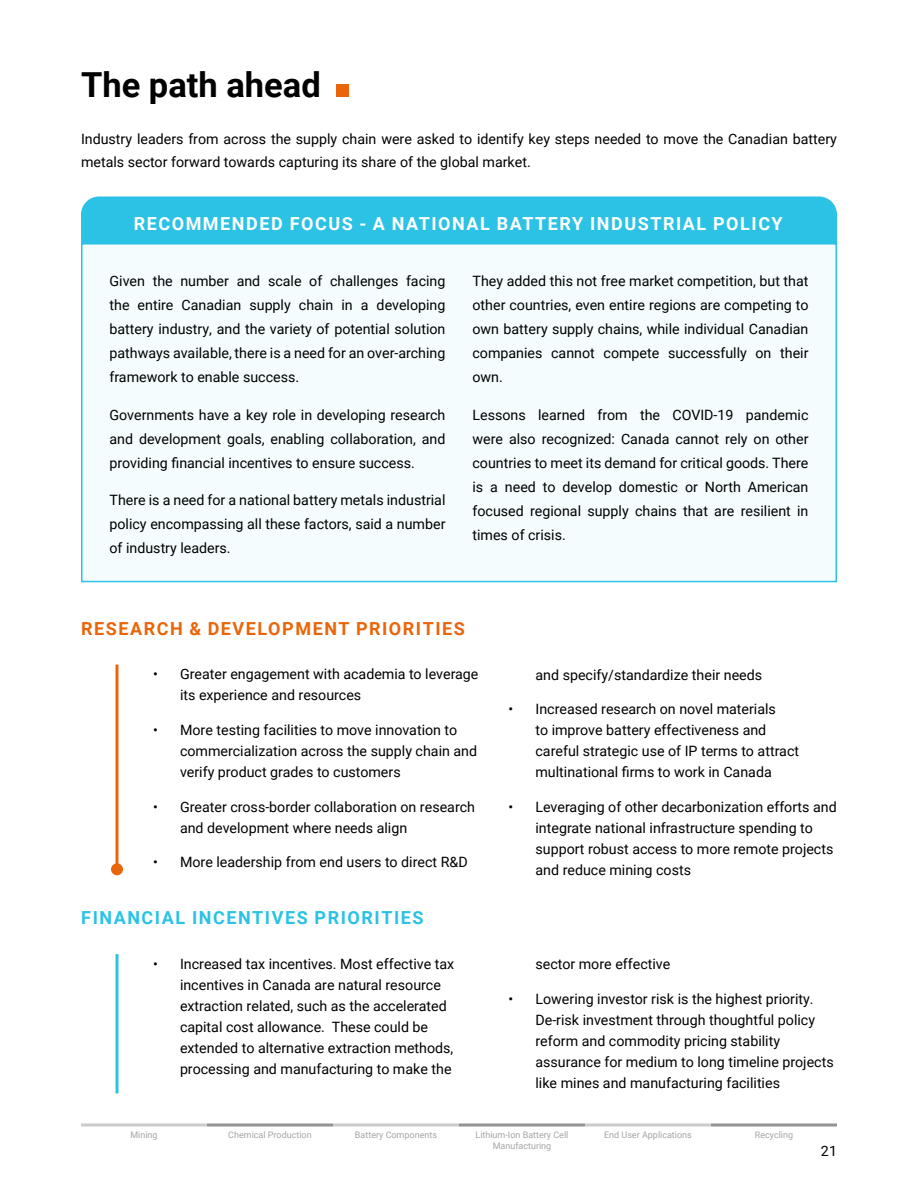
<style>
.page{position:relative;width:918px;height:1188px;background:#fff}
.page>*{position:absolute;margin:0;border:0;box-sizing:border-box;transform-origin:0 0}
.t1{font:700 34.5px "Roboto";color:#000}
.t2{font:700 18px "Roboto";letter-spacing:.085em;color:#fff}
.t3{font:700 18px "Roboto";letter-spacing:.085em;color:#ea650a}
.t4{font:700 18px "Roboto";letter-spacing:.085em;color:#2bc2e5}
.t5{font:14.25px/21px "Roboto";color:#000}
.t6{font:9px/10.8px "Roboto";color:#a5a5a5;text-align:center}
</style>
<div class="page">
<div style="left:336px;top:84px;width:13px;height:13px;background:#ea650a"></div>
<div style="left:81px;top:196px;width:756px;height:47px;background:#2bc2e5"></div>
<div style="left:82px;top:244px;width:754px;height:338px;background:#f4fcfe"></div>
<div style="left:81px;top:243px;width:756px;height:339px;border:2px solid #2bc2e5"></div>
<hr style="left:116px;top:665px;width:2px;height:204px;background:#ea650a">
<div style="left:111px;top:863px;width:12px;height:12px;background:#ea650a;border-radius:50%"></div>
<hr style="left:116px;top:954px;width:2px;height:140px;background:#2bc2e5">
<hr style="left:81px;top:1124px;width:126px;height:2px;background:#cbcbcb">
<hr style="left:333px;top:1124px;width:126px;height:2px;background:#cbcbcb">
<hr style="left:585px;top:1124px;width:126px;height:2px;background:#cbcbcb">
<hr style="left:207px;top:1124px;width:126px;height:2px;background:#939393">
<hr style="left:459px;top:1124px;width:126px;height:2px;background:#939393">
<hr style="left:711px;top:1124px;width:126px;height:2px;background:#939393">
<h1 class="t1" style="left:81px;top:60px;width:241px">The path ahead</h1>
<p class="t5" style="left:81px;top:127px;width:758px;line-height:22.5px">Industry leaders from across the supply chain were asked to identify key steps needed to move the Canadian battery metals sector forward towards capturing its share of the global market.</p>
<p class="t2" style="left:134px;top:211px;width:651px">RECOMMENDED FOCUS - A NATIONAL BATTERY INDUSTRIAL POLICY</p>
<p class="t5" style="left:110px;top:269px;width:338px;line-height:24px;text-align:justify">Given the number and scale of challenges facing the entire Canadian supply chain in a developing battery industry, and the variety of potential solution pathways available, there is a need for an over-arching framework to enable success.</p>
<p class="t5" style="left:110px;top:402px;width:338px;line-height:24px;text-align:justify">Governments have a key role in developing research and development goals, enabling collaboration, and providing financial incentives to ensure success.</p>
<p class="t5" style="left:110px;top:488px;width:338px;line-height:24px;text-align:justify">There is a need for a national battery metals industrial policy encompassing all these factors, said a number of industry leaders.</p>
<p class="t5" style="left:473px;top:269px;width:338px;line-height:24px;text-align:justify">They added this not free market competition, but that other countries, even entire regions are competing to own battery supply chains, while individual Canadian companies cannot compete successfully on their own.</p>
<p class="t5" style="left:473px;top:402px;width:338px;line-height:24px;text-align:justify">Lessons learned from the COVID-19 pandemic were also recognized: Canada cannot rely on other countries to meet its demand for critical goods. There is a need to develop domestic or North American focused regional supply chains that are resilient in times of crisis.</p>
<p class="t3" style="left:81px;top:616px;width:385px">RESEARCH &amp; DEVELOPMENT PRIORITIES</p>
<p class="t5" style="left:180px;top:663px;width:300px;text-indent:-27px">• Greater engagement with academia to leverage its experience and resources</p>
<p class="t5" style="left:180px;top:719px;width:299px;text-indent:-27px">• More testing facilities to move innovation to commercialization across the supply chain and verify product grades to customers</p>
<p class="t5" style="left:180px;top:795px;width:296px;text-indent:-27px">• Greater cross-border collaboration on research and development where needs align</p>
<p class="t5" style="left:153px;top:851px;width:316px">• More leadership from end users to direct R&amp;D</p>
<p class="t5" style="left:535px;top:663px;width:228px">and specify/standardize their needs</p>
<p class="t5" style="left:535px;top:698px;width:265px;text-indent:-27px">• Increased research on novel materials<br>to improve battery effectiveness and careful strategic use of IP terms to attract multinational firms to work in Canada</p>
<p class="t5" style="left:535px;top:795px;width:303px;text-indent:-27px">• Leveraging of other decarbonization efforts and integrate national infrastructure spending to support robust access to more remote projects and reduce mining costs</p>
<p class="t4" style="left:81px;top:905px;width:344px">FINANCIAL INCENTIVES PRIORITIES</p>
<p class="t5" style="left:180px;top:953px;width:276px;text-indent:-27px">• Increased tax incentives. Most effective tax incentives in Canada are natural resource extraction related, such as the accelerated capital cost allowance. These could be extended to alternative extraction methods, processing and manufacturing to make the</p>
<p class="t5" style="left:535px;top:953px;width:136px">sector more effective</p>
<p class="t5" style="left:535px;top:988px;width:300px;text-indent:-27px">• Lowering investor risk is the highest priority.<br>De-risk investment through thoughtful policy reform and commodity pricing stability assurance for medium to long timeline projects like mines and manufacturing facilities</p>
<p class="t6" style="left:130px;top:1129px;width:29px">Mining</p>
<p class="t6" style="left:228px;top:1129px;width:85px">Chemical Production</p>
<p class="t6" style="left:355px;top:1129px;width:84px">Battery Components</p>
<p class="t6" style="left:476px;top:1129px;width:94px">Lithium-Ion Battery Cell<br>Manufacturing</p>
<p class="t6" style="left:604px;top:1129px;width:89px">End User Applications</p>
<p class="t6" style="left:755px;top:1129px;width:40px">Recycling</p>
<p class="t5" style="left:821px;top:1140px;width:18px">21</p>
</div>
